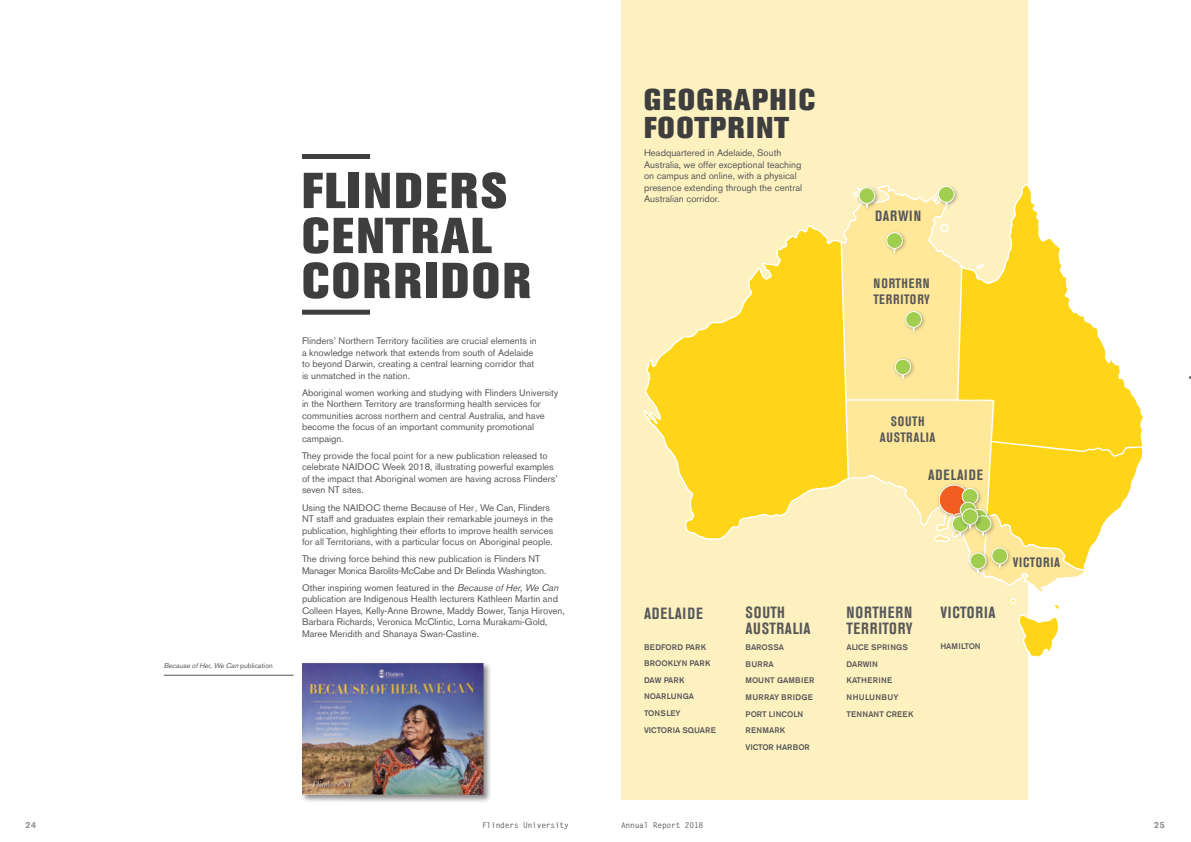
<style>
.page{position:relative;width:1191px;height:842px;background:#fff}
.page>*{position:absolute;margin:0;border:0;box-sizing:border-box;transform-origin:0 0}
.Heading1{font:800 50px/45px "Akzidenz Grotesk Std";letter-spacing:.055em;color:#3e3e3f}
.t1{font:800 30px/28px "Akzidenz Grotesk Std";letter-spacing:.065em;color:#3e3e3f}
.Intro_text{font:700 condensed 16.2px/15.4px "Akzidenz Grotesk BE";letter-spacing:.04em;color:#57585a}
.Body_copy{font:700 condensed 14.8px "Akzidenz Grotesk BE";letter-spacing:.05em;color:#57585a}
.Body_copy-2{font:700 condensed 13.6px "Akzidenz Grotesk BE";letter-spacing:.05em;color:#57585a}
.Body_copy-3{font:9.5px/11.5px "Akzidenz Grotesk BE";color:#57585a}
.t2{font:700 9px "Akzidenz Grotesk BE";color:#939598}
.t3{font:500 8.1px "Akzidenz Grotesk BE";color:#57585a}
.t4{font:500 8.1px "Akzidenz Grotesk BE";letter-spacing:.04em;color:#57585a}
.t5{font:500 8.1px "Akzidenz Grotesk BE";letter-spacing:.02em;color:#57585a}
.t6{font:700 8px "Letter Gothic Std";letter-spacing:-.03em;color:#57585a}
.Image_caption{font:italic 7px "Akzidenz Grotesk BE";color:#57585a}
.s1{font-style:normal}
.s2{font-style:italic}
</style>
<div class="page">
<div style="left:621px;top:0;width:406px;height:799px;background:#fef1c0"></div>
<div style="left:302px;top:310px;width:68px;height:5px;background:#3e3e3f"></div>
<div style="left:302px;top:154px;width:68px;height:5px;background:#3e3e3f"></div>
<hr style="left:164px;top:675px;width:129px;height:1px;background:#57585a">
<div style="left:300px;top:661px;width:192px;height:143px;background:#231f20;opacity:.52"></div>
<img style="left:302px;top:663px;width:181px;height:132px">
<svg style="left:644px;top:225px;width:193px;height:315px;fill:#fed519"></svg>
<svg style="left:837px;top:185px;width:306px;height:473px"></svg>
<p class="Image_caption" style="left:164px;top:661px;width:110px">Because ofHer,We Can <span class="s1">p u b l i c a t i o n</span></p>
<p class="Heading1" style="left:302px;top:168px;width:230px">FLINDERS<br>CENTRAL<br>CORRIDOR</p>
<p class="Body_copy-3" style="left:302px;top:335px;width:236px">Flinders’ Northern Territory facilities are crucial elements in a knowledge network that extends from south of Adelaide to beyond Darwin, creating a central learning corridor that is unmatched in the nation.</p>
<p class="Body_copy-3" style="left:302px;top:387px;width:258px">Aboriginal women working and studying with Flinders University in the Northern Territory are transforming health services for communities across northern and central Australia, and have become the focus of an important community promotional campaign.</p>
<p class="Body_copy-3" style="left:302px;top:450px;width:257px">They provide the focal point for a new publication released to celebrate NAIDOC Week 2018, illustrating powerful examples of the impact that Aboriginal women are having across Flinders’ seven NT sites.</p>
<p class="Body_copy-3" style="left:302px;top:501px;width:253px">Using the NAIDOC theme Because of Her, We Can, Flinders NT staff and graduates explain their remarkable journeys in the publication, highlighting their efforts to improve health services for all Territorians, with a particular focus on Aboriginal people.</p>
<p class="Body_copy-3" style="left:302px;top:553px;width:246px">The driving force behind this new publication is Flinders NT<br>Manager Monica Barolits-McCabe and Dr Belinda Washington.</p>
<p class="Body_copy-3" style="left:302px;top:582px;width:264px">Other inspiring women featured in the <span class="s2">Because ofHer,We Can </span>publication are Indigenous Health lecturers Kathleen Martin and Colleen Hayes, Kelly-Anne Browne, Maddy Bower, Tanja Hiroven, Barbara Richards, Veronica McClintic, Lorna Murakami-Gold, Maree Meridith and Shanaya Swan-Castine.</p>
<p class="t1" style="left:644px;top:86px;width:172px">GEOGRAPHIC<br>FOOTPRINT</p>
<p class="Body_copy-3" style="left:644px;top:147px;width:159px">Headquartered in Adelaide, South Australia, we offer exceptional teaching on campus and online, with a physical presence extending through the central Australian corridor.</p>
<p class="Body_copy" style="left:875px;top:208px;width:48px">DARWIN</p>
<p class="Body_copy-2" style="left:873px;top:275px;width:58px">NORTHERN</p>
<p class="Body_copy-2" style="left:873px;top:292px;width:58px">TERRITORY</p>
<p class="Intro_text" style="left:644px;top:606px;width:60px">ADELAIDE</p>
<p class="t3" style="left:644px;top:642px;width:64px">BEDFORD PARK</p>
<p class="t3" style="left:644px;top:658px;width:68px">BROOKLYN PARK</p>
<p class="t3" style="left:644px;top:675px;width:42px">DAW PARK</p>
<p class="t3" style="left:644px;top:692px;width:51px">NOARLUNGA</p>
<p class="t3" style="left:644px;top:708px;width:38px">TONSLEY</p>
<p class="t3" style="left:644px;top:725px;width:73px">VICTORIA SQUARE</p>
<p class="Intro_text" style="left:745px;top:605px;width:67px">SOUTH<br>AUSTRALIA</p>
<p class="t3" style="left:745px;top:642px;width:40px">BAROSSA</p>
<p class="t3" style="left:745px;top:659px;width:30px">BURRA</p>
<p class="t5" style="left:745px;top:675px;width:70px">MOUNT GAMBIER</p>
<p class="t4" style="left:745px;top:692px;width:69px">MURRAY BRIDGE</p>
<p class="t3" style="left:745px;top:709px;width:59px">PORT LINCOLN</p>
<p class="t4" style="left:745px;top:725px;width:41px">RENMARK</p>
<p class="t3" style="left:745px;top:742px;width:66px">VICTOR HARBOR</p>
<p class="Body_copy-2" style="left:890px;top:413px;width:35px">SOUTH</p>
<p class="Body_copy-2" style="left:879px;top:430px;width:57px">AUSTRALIA</p>
<p class="Body_copy" style="left:928px;top:466px;width:56px">ADELAIDE</p>
<p class="Intro_text" style="left:846px;top:605px;width:68px">NORTHERN<br>TERRITORY</p>
<p class="t3" style="left:846px;top:642px;width:63px">ALICE SPRINGS</p>
<p class="t3" style="left:846px;top:659px;width:33px">DARWIN</p>
<p class="t4" style="left:846px;top:675px;width:47px">KATHERINE</p>
<p class="t4" style="left:846px;top:692px;width:53px">NHULUNBUY</p>
<p class="t5" style="left:846px;top:709px;width:68px">TENNANT CREEK</p>
<p class="Intro_text" style="left:940px;top:605px;width:57px">VICTORIA</p>
<p class="t3" style="left:940px;top:641px;width:42px">HAMILTON</p>
<p class="Body_copy-2" style="left:1012px;top:554px;width:49px">VICTORIA</p>
<p class="t2" style="left:26px;top:819px;width:12px">24</p>
<p class="t6" style="left:482px;top:820px;width:88px">Flinders University</p>
<p class="t6" style="left:621px;top:820px;width:84px">Annual Report 2018</p>
<p class="t2" style="left:1154px;top:819px;width:12px">25</p>
</div>
